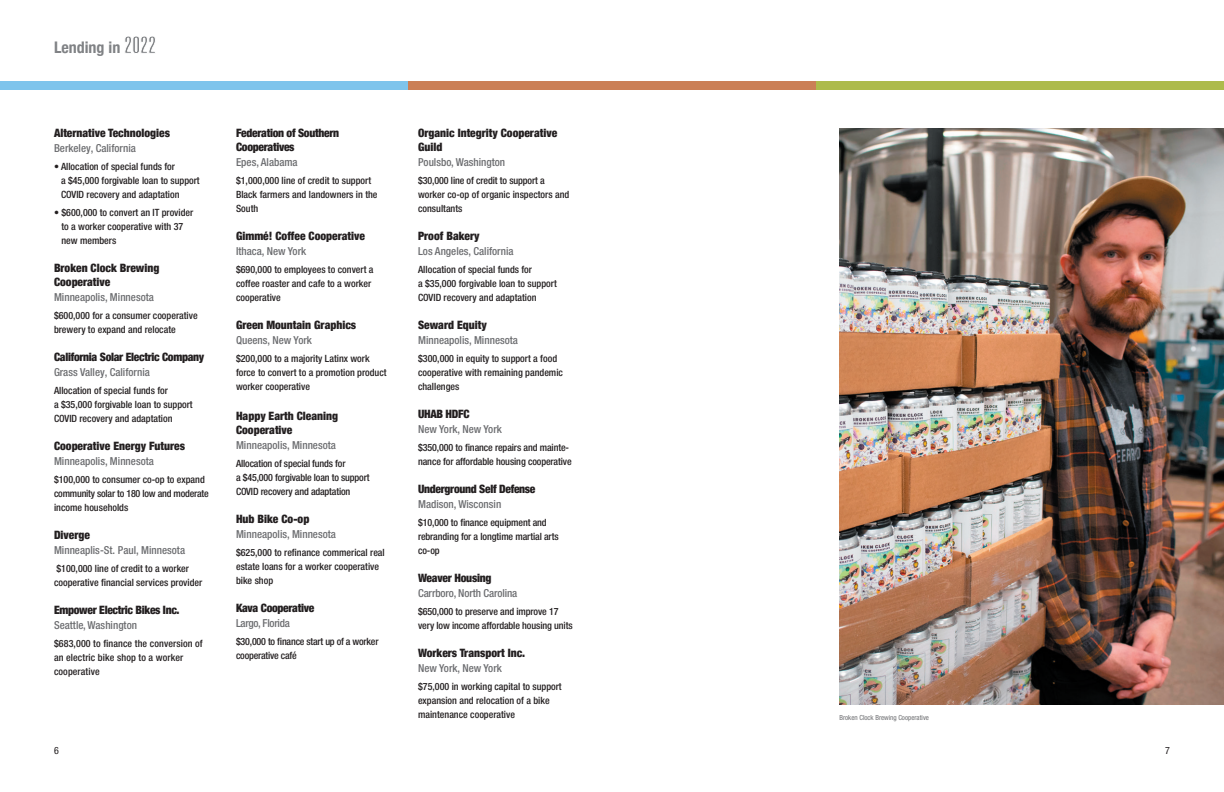
<style>
.page{position:relative;width:1224px;height:792px;background:#fff}
.page>*{position:absolute;margin:0;border:0;box-sizing:border-box;transform-origin:0 0}
.t1{font:700 condensed 16px "Helvetica Neue";color:#808285}
.t2{font:900 condensed 11.5px/14px "Helvetica Neue";color:#231f20}
.t3{font:900 condensed 11.5px/14px "Helvetica Neue";letter-spacing:-.025em;color:#231f20}
.t4{font:900 condensed 11.5px "Helvetica Neue";letter-spacing:-.02em;color:#231f20}
.t5{font:500 condensed 11px "Helvetica Neue LT Pro";color:#6c6d70}
.t6{font:500 condensed 11px "Helvetica Neue LT Pro";letter-spacing:-.025em;color:#6c6d70}
.t7{font:500 condensed 10px/14px "Helvetica Neue LT Pro";color:#231f20}
.t8{font:500 condensed 10px/14px "Helvetica Neue LT Pro";letter-spacing:-.02em;color:#231f20}
.t9{font:condensed 10px "Helvetica Neue LT Pro";color:#231f20}
.t10{font:condensed 7px "Helvetica Neue LT Pro";color:#6c6d70}
.s1{font-family:"Helvetica LT Pro Ult Comp";font-weight:400;font-stretch:normal;font-size:24px}
</style>
<div class="page">
<div style="left:0;top:81px;width:408px;height:9px;background:#7ec4ec"></div>
<div style="left:408px;top:81px;width:408px;height:9px;background:#cb7f56"></div>
<div style="left:816px;top:81px;width:408px;height:9px;background:#adbb4b"></div>
<img style="left:840px;top:128px;width:384px;height:576px">
<h1 class="t1" style="left:54px;top:38px;width:104px">Lending in <span class="s1">2022</span></h1>
<p class="t2" style="left:54px;top:126px;width:118px">Alternative Technologies</p>
<p class="t5" style="left:54px;top:142px;width:83px">Berkeley, California</p>
<p class="t7" style="left:61px;top:160px;width:140px;text-indent:-7px">• Allocation of special funds for<br>a $45,000 forgivable loan to support<br>COVID recovery and adaptation</p>
<p class="t7" style="left:61px;top:206px;width:133px;text-indent:-7px">• $600,000 to convert an IT provider to a worker cooperative with 37 new members</p>
<p class="t2" style="left:54px;top:261px;width:107px">Broken Clock Brewing<br>Cooperative</p>
<p class="t5" style="left:54px;top:291px;width:101px">Minneapolis, Minnesota</p>
<p class="t7" style="left:54px;top:309px;width:145px">$600,000 for a consumer cooperative brewery to expand and relocate</p>
<p class="t3" style="left:54px;top:350px;width:152px">California Solar Electric Company</p>
<p class="t5" style="left:54px;top:366px;width:97px">Grass Valley, California</p>
<p class="t7" style="left:54px;top:384px;width:140px">Allocation of special funds for<br>a $35,000 forgivable loan to support<br>COVID recovery and adaptation</p>
<p class="t2" style="left:54px;top:439px;width:133px">Cooperative Energy Futures</p>
<p class="t5" style="left:54px;top:455px;width:101px">Minneapolis, Minnesota</p>
<p class="t7" style="left:54px;top:473px;width:156px">$100,000 to consumer co-op to expand community solar to 180 low and moderate income households</p>
<p class="t2" style="left:54px;top:528px;width:37px">Diverge</p>
<p class="t5" style="left:54px;top:544px;width:133px">Minneaplis-St. Paul, Minnesota</p>
<p class="t7" style="left:54px;top:562px;width:150px">$100,000 line of credit to a worker cooperative financial services provider</p>
<p class="t3" style="left:54px;top:603px;width:127px">Empower Electric Bikes Inc.</p>
<p class="t5" style="left:54px;top:619px;width:85px">Seattle, Washington</p>
<p class="t7" style="left:54px;top:637px;width:150px">$683,000 to finance the conversion of an electric bike shop to a worker cooperative</p>
<p class="t3" style="left:236px;top:126px;width:105px">Federation of Southern<br>Cooperatives</p>
<p class="t5" style="left:236px;top:156px;width:63px">Epes, Alabama</p>
<p class="t7" style="left:236px;top:174px;width:143px">$1,000,000 line of credit to support<br>Black farmers and landowners in the<br>South</p>
<p class="t2" style="left:236px;top:229px;width:131px">Gimmé! Coffee Cooperative</p>
<p class="t5" style="left:236px;top:245px;width:72px">Ithaca, New York</p>
<p class="t7" style="left:236px;top:263px;width:139px">$690,000 to employees to convert a coffee roaster and cafe to a worker cooperative</p>
<p class="t2" style="left:236px;top:318px;width:122px">Green Mountain Graphics</p>
<p class="t5" style="left:236px;top:334px;width:77px">Queens, New York</p>
<p class="t7" style="left:236px;top:352px;width:152px">$200,000 to a majority Latinx work force to convert to a promotion product worker cooperative</p>
<p class="t2" style="left:236px;top:409px;width:104px">Happy Earth Cleaning<br>Cooperative</p>
<p class="t5" style="left:236px;top:439px;width:101px">Minneapolis, Minnesota</p>
<p class="t7" style="left:236px;top:457px;width:135px">Allocation of special funds for<br>a $45,000 forgivable loan to support<br>COVID recovery and adaptation</p>
<p class="t2" style="left:236px;top:512px;width:75px">Hub Bike Co-op</p>
<p class="t5" style="left:236px;top:528px;width:101px">Minneapolis, Minnesota</p>
<p class="t7" style="left:236px;top:546px;width:150px">$625,000 to refinance commerical real estate loans for a worker cooperative bike shop</p>
<p class="t3" style="left:236px;top:601px;width:80px">Kava Cooperative</p>
<p class="t6" style="left:236px;top:617px;width:55px">Largo, Florida</p>
<p class="t8" style="left:236px;top:635px;width:144px">$30,000 to finance start up of a worker cooperative café</p>
<p class="t2" style="left:418px;top:126px;width:141px">Organic Integrity Cooperative<br>Guild</p>
<p class="t5" style="left:418px;top:156px;width:89px">Poulsbo, Washington</p>
<p class="t7" style="left:418px;top:174px;width:153px">$30,000 line of credit to support a worker co-op of organic inspectors and consultants</p>
<p class="t2" style="left:418px;top:229px;width:63px">Proof Bakery</p>
<p class="t5" style="left:418px;top:245px;width:97px">Los Angeles, California</p>
<p class="t7" style="left:418px;top:263px;width:140px">Allocation of special funds for<br>a $35,000 forgivable loan to support<br>COVID recovery and adaptation</p>
<p class="t2" style="left:418px;top:318px;width:70px">Seward Equity</p>
<p class="t5" style="left:418px;top:334px;width:101px">Minneapolis, Minnesota</p>
<p class="t7" style="left:418px;top:352px;width:146px">$300,000 in equity to support a food cooperative with remaining pandemic challenges</p>
<p class="t3" style="left:418px;top:407px;width:53px">UHAB HDFC</p>
<p class="t5" style="left:418px;top:423px;width:85px">New York, New York</p>
<p class="t7" style="left:418px;top:441px;width:155px">$350,000 to finance repairs and mainte&shy;nance for affordable housing cooperative</p>
<p class="t3" style="left:418px;top:482px;width:119px">Underground Self Defense</p>
<p class="t5" style="left:418px;top:498px;width:85px">Madison, Wisconsin</p>
<p class="t7" style="left:418px;top:516px;width:142px">$10,000 to finance equipment and rebranding for a longtime martial arts co-op</p>
<p class="t4" style="left:418px;top:571px;width:75px">Weaver Housing</p>
<p class="t5" style="left:418px;top:587px;width:101px">Carrboro, North Carolina</p>
<p class="t7" style="left:418px;top:605px;width:156px">$650,000 to preserve and improve 17 very low income affordable housing units</p>
<p class="t2" style="left:418px;top:646px;width:108px">Workers Transport Inc.</p>
<p class="t5" style="left:418px;top:662px;width:85px">New York, New York</p>
<p class="t7" style="left:418px;top:680px;width:145px">$75,000 in working capital to support expansion and relocation of a bike maintenance cooperative</p>
<p class="t10" style="left:840px;top:713px;width:91px">Broken Clock Brewing Cooperative</p>
<p class="t9" style="left:54px;top:745px;width:6px">6</p>
<p class="t9" style="left:1165px;top:745px;width:6px">7</p>
</div>
